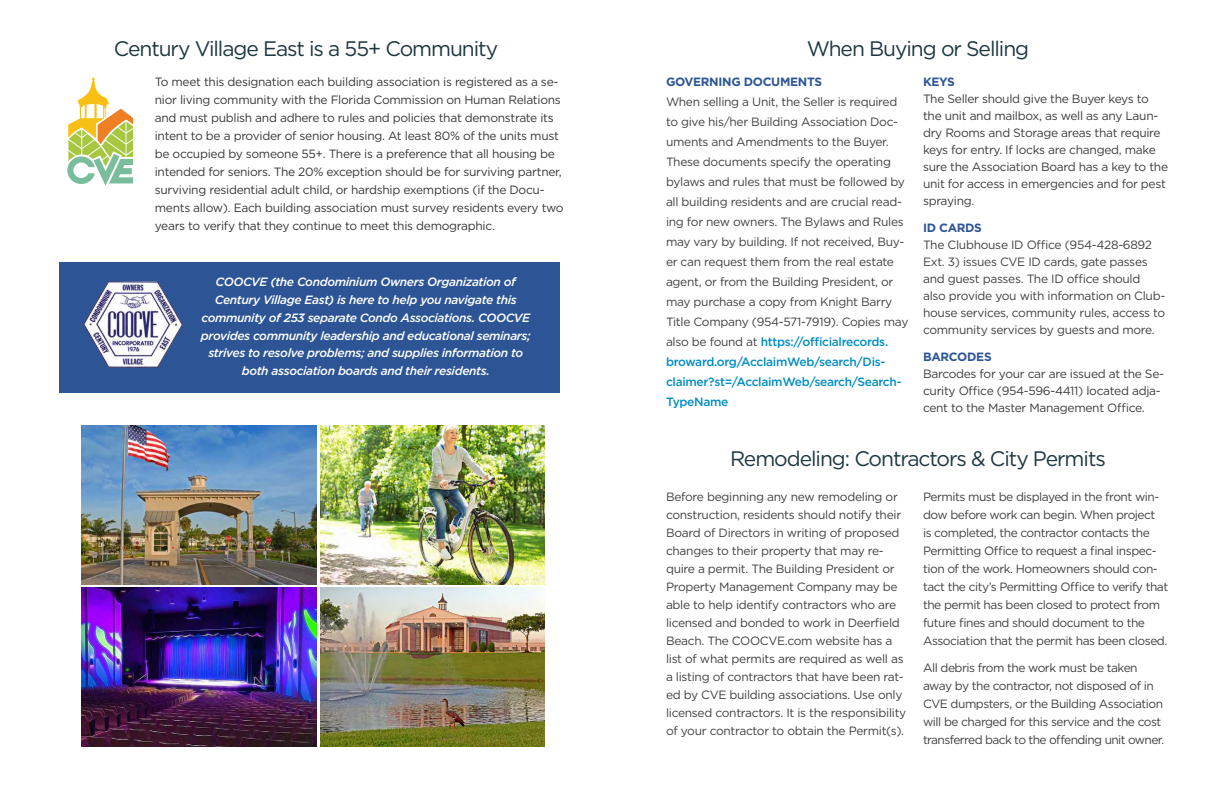
<style>
.page{position:relative;width:1224px;height:792px;background:#fff}
.page>*{position:absolute;margin:0;border:0;box-sizing:border-box;transform-origin:0 0}
.t1{font:21px "Gotham";letter-spacing:-.05em;color:#1e3841}
.t2{font:12px/18px "Gotham";letter-spacing:-.025em;color:#414042}
.t3{font:12px/18px "Gotham";letter-spacing:-.025em;color:#383839}
.t4{font:12px/17px "Gotham";letter-spacing:-.025em;color:#3d3c3e}
.t5{font:italic 500 12px/17.8px "Gotham";letter-spacing:-.03em;color:#fff;text-align:center}
.t6{font:700 12px "Gotham";letter-spacing:-.025em;color:#2d5595}
.s1{font-weight:500;color:#008dc7}
</style>
<div class="page">
<div style="left:60px;top:262px;width:500px;height:131px;background:#2d5595"></div>
<img style="left:81px;top:426px;width:235px;height:159px">
<img style="left:81px;top:588px;width:236px;height:159px">
<img style="left:320px;top:426px;width:225px;height:159px">
<img style="left:320px;top:588px;width:225px;height:159px">
<img style="left:83px;top:282px;width:99px;height:85px">
<svg style="left:67px;top:78px;width:66px;height:108px"></svg>
<h1 class="t1" style="left:114px;top:35px;width:386px">Century Village East is a 55+ Community</h1>
<p class="t3" style="left:155px;top:72px;width:410px">To meet this designation each building association is registered as a se&shy;nior living community with the Florida Commission on Human Relations and must publish and adhere to rules and policies that demonstrate its intent to be a provider of senior housing. At least 80% of the units must be occupied by someone 55+. There is a preference that all housing be intended for seniors. The 20% exception should be for surviving partner, surviving residential adult child, or hardship exemptions (if the Docu&shy;ments allow). Each building association must survey residents every two years to verify that they continue to meet this demographic.</p>
<p class="t5" style="left:201px;top:273px;width:331px">COOCVE (the Condominium Owners Organization of Century Village East) is here to help you navigate this community of 253 separate Condo Associations. COOCVE provides community leadership and educational seminars; strives to resolve problems; and supplies information to both association boards and their residents.</p>
<h1 class="t1" style="left:807px;top:35px;width:224px">When Buying or Selling</h1>
<p class="t6" style="left:666px;top:73px;width:158px">GOVERNING DOCUMENTS</p>
<p class="t2" style="left:666px;top:91px;width:244px;line-height:20px">When selling a Unit, the Seller is required to give his/her Building Association Doc&shy;uments and Amendments to the Buyer.<br>These documents specify the operating bylaws and rules that must be followed by all building residents and are crucial read&shy;ing for new owners. The Bylaws and Rules may vary by building. If not received, Buy&shy;er can request them from the real estate agent, or from the Building President, or may purchase a copy from Knight Barry Title Company (954-571-7919). Copies may also be found at <span class="s1">https://officialrecords. broward.org/AcclaimWeb/search/Dis&shy;claimer?st=/AcclaimWeb/search/Search-TypeName</span></p>
<p class="t6" style="left:923px;top:73px;width:33px">KEYS</p>
<p class="t4" style="left:923px;top:90px;width:247px">The Seller should give the Buyer keys to the unit and mailbox, as well as any Laun&shy;dry Rooms and Storage areas that require keys for entry. If locks are changed, make sure the Association Board has a key to the unit for access in emergencies and for pest spraying.</p>
<p class="t6" style="left:923px;top:219px;width:60px">ID CARDS</p>
<p class="t2" style="left:923px;top:236px;width:244px;line-height:17px">The Clubhouse ID Office (954-428-6892<br>Ext. 3) issues CVE ID cards, gate passes and guest passes. The ID office should also provide you with information on Club&shy;house services, community rules, access to community services by guests and more.</p>
<p class="t6" style="left:923px;top:348px;width:70px">BARCODES</p>
<p class="t4" style="left:923px;top:365px;width:243px">Barcodes for your car are issued at the Se&shy;curity Office (954-596-4411) located adja&shy;cent to the Master Management Office.</p>
<h1 class="t1" style="left:730px;top:445px;width:377px">Remodeling: Contractors &amp; City Permits</h1>
<p class="t2" style="left:666px;top:487px;width:242px">Before beginning any new remodeling or construction, residents should notify their Board of Directors in writing of proposed changes to their property that may re&shy;quire a permit. The Building President or Property Management Company may be able to help identify contractors who are licensed and bonded to work in Deerfield Beach. The COOCVE.com website has a list of what permits are required as well as a listing of contractors that have been rat&shy;ed by CVE building associations. Use only licensed contractors. It is the responsibility of your contractor to obtain the Permit(s).</p>
<p class="t2" style="left:923px;top:487px;width:247px">Permits must be displayed in the front win&shy;dow before work can begin. When project<br>is completed, the contractor contacts the Permitting Office to request a final inspec&shy;tion of the work. Homeowners should con&shy;tact the city’s Permitting Office to verify that the permit has been closed to protect from future fines and should document to the Association that the permit has been closed.</p>
<p class="t2" style="left:923px;top:658px;width:243px">All debris from the work must be taken away by the contractor, not disposed of in CVE dumpsters, or the Building Association will be charged for this service and the cost transferred back to the offending unit owner.</p>
</div>
